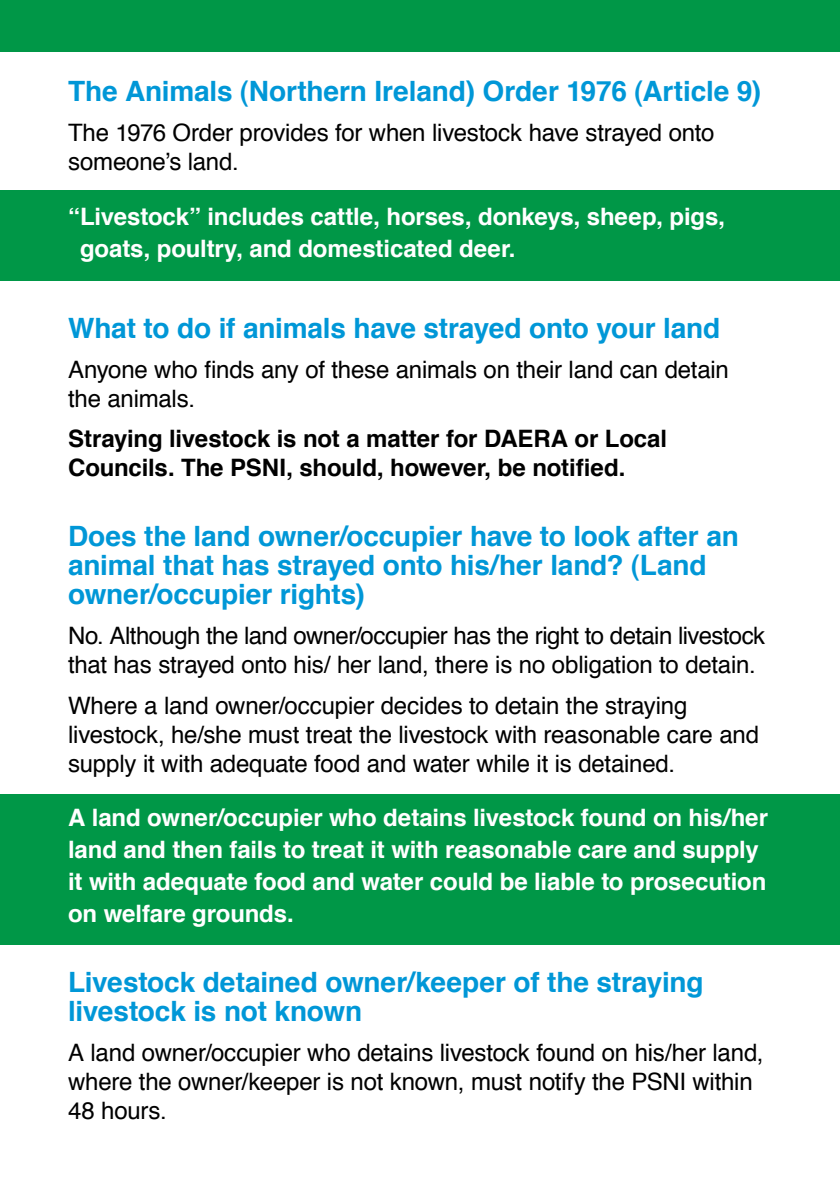
<style>
.page{position:relative;width:840px;height:1191px;background:#fff}
.page>*{position:absolute;margin:0;border:0;box-sizing:border-box;transform-origin:0 0}
.t1{font:700 28px/29px "Helvetica";letter-spacing:-.005em;color:#0097d7}
.t2{font:24px/29px "Helvetica";letter-spacing:-.01em;color:#000}
.t3{font:700 24px/32px "Helvetica";letter-spacing:-.005em;color:#fff}
.t4{font:700 24px/29px "Helvetica";letter-spacing:-.01em;color:#000}
</style>
<div class="page">
<div style="left:0;top:190px;width:839px;height:91px;background:#009747"></div>
<div style="left:0;top:0;width:839px;height:51px;background:#009747"></div>
<div style="left:0;top:794px;width:839px;height:150px;background:#009747"></div>
<p class="t1" style="left:68px;top:75px;width:694px">The Animals (Northern Ireland) Order 1976 (Article 9)</p>
<p class="t2" style="left:68px;top:118px;width:647px">The 1976 Order provides for when livestock have strayed onto someone’s land.</p>
<p class="t3" style="left:80px;top:199px;width:646px;text-indent:-12px">“Livestock” includes cattle, horses, donkeys, sheep, pigs, goats, poultry, and domesticated deer.</p>
<p class="t1" style="left:68px;top:312px;width:653px">What to do if animals have strayed onto your land</p>
<p class="t2" style="left:68px;top:354px;width:662px">Anyone who finds any of these animals on their land can detain the animals.</p>
<p class="t4" style="left:68px;top:423px;width:600px">Straying livestock is not a matter for DAERA or Local<br>Councils. The PSNI, should, however, be notified.</p>
<p class="t1" style="left:68px;top:520px;width:672px">Does the land owner/occupier have to look after an animal that has strayed onto his/her land? (Land owner/occupier rights)</p>
<p class="t2" style="left:68px;top:620px;width:698px">No. Although the land owner/occupier has the right to detain livestock that has strayed onto his/ her land, there is no obligation to detain.</p>
<p class="t2" style="left:68px;top:690px;width:692px">Where a land owner/occupier decides to detain the straying livestock, he/she must treat the livestock with reasonable care and supply it with adequate food and water while it is detained.</p>
<p class="t3" style="left:68px;top:800px;width:701px">A land owner/occupier who detains livestock found on his/her land and then fails to treat it with reasonable care and supply it with adequate food and water could be liable to prosecution on welfare grounds.</p>
<p class="t1" style="left:68px;top:965px;width:636px">Livestock detained owner/keeper of the straying livestock is not known</p>
<p class="t2" style="left:68px;top:1037px;width:696px">A land owner/occupier who detains livestock found on his/her land, where the owner/keeper is not known, must notify the PSNI within<br>48 hours.</p>
</div>
